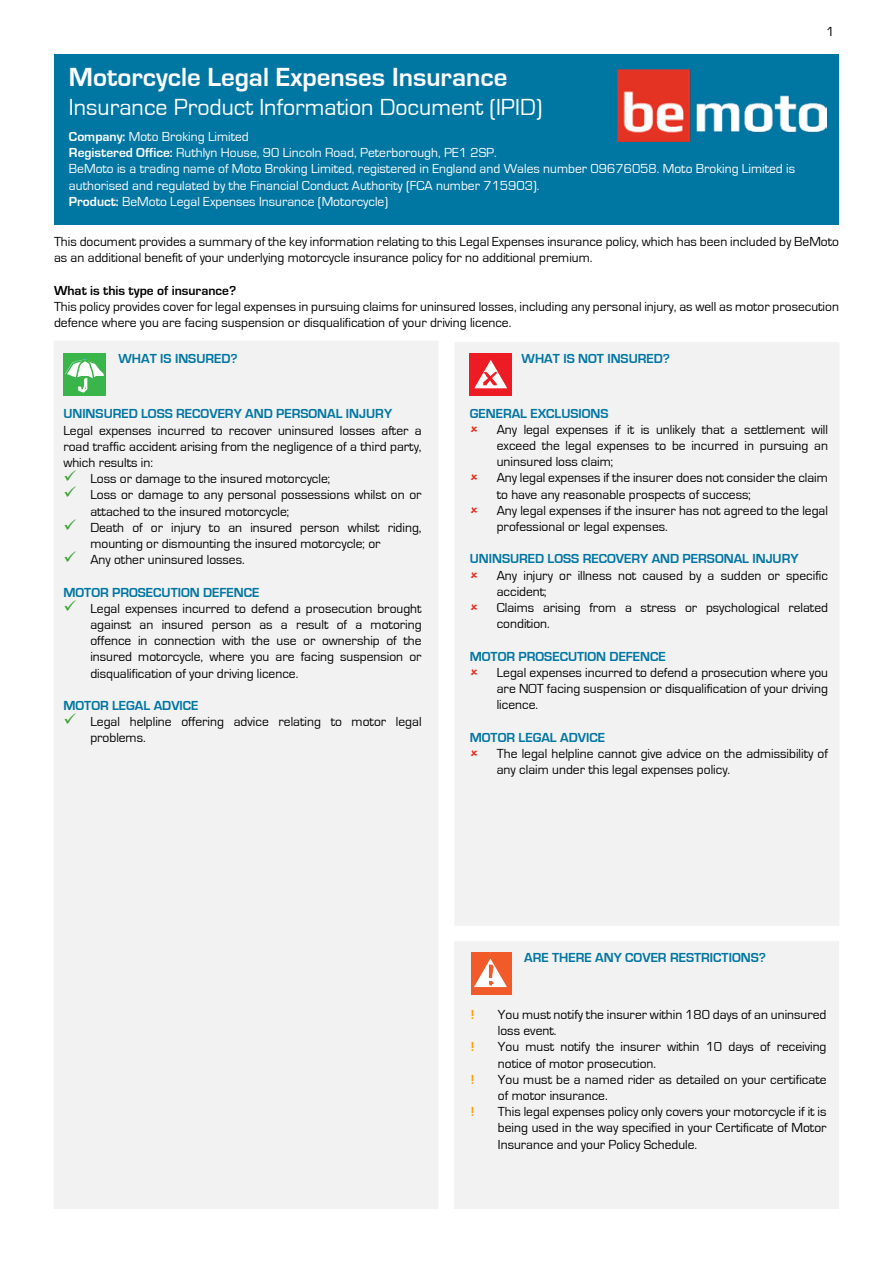
<style>
.page{position:relative;width:893px;height:1263px;background:#fff}
.page>*{position:absolute;margin:0;border:0;box-sizing:border-box;transform-origin:0 0}
.t1{font:700 27px "Eurostile";color:#fff}
.t2{font:24px "Eurostile";color:#fff}
.t3{font:13.5px/16.2px "Eurostile";color:#000}
.t4{font:13.5px/16.2px "Eurostile";color:#fff}
.t5{font:700 13.5px "Eurostile";color:#0076a3}
.t6{font:700 13.5px "Eurostile";color:#000}
.t7{font:700 13.5px "Eurostile";color:#ff9b00}
.s1{font-weight:700}
.s2{color:#3fa535}
</style>
<div class="page">
<div style="left:54px;top:54px;width:785px;height:170px;background:#0076a3"></div>
<img style="left:618px;top:69px;width:208px;height:73px">
<div style="left:54px;top:341px;width:385px;height:868px;background:#f2f2f2"></div>
<div style="left:63px;top:354px;width:42px;height:42px;background:#39b54a"></div>
<svg style="left:65px;top:357px;width:39px;height:36px"></svg>
<div style="left:454px;top:342px;width:385px;height:584px;background:#f2f2f2"></div>
<div style="left:470px;top:354px;width:42px;height:42px;background:#ed1c24"></div>
<svg style="left:474px;top:360px;width:33px;height:28px"></svg>
<div style="left:454px;top:941px;width:385px;height:268px;background:#f2f2f2"></div>
<div style="left:471px;top:952px;width:40px;height:42px;background:#f15a29"></div>
<svg style="left:474px;top:958px;width:33px;height:29px"></svg>
<p class="t3" style="left:826px;top:23px;width:10px">1</p>
<h1 class="t1" style="left:69px;top:63px;width:440px">Motorcycle Legal Expenses Insurance</h1>
<h2 class="t2" style="left:69px;top:94px;width:475px">Insurance Product Information Document (IPID)</h2>
<p class="t4" style="left:69px;top:129px;width:728px"><span class="s1">Company:</span> Moto Broking Limited<br><span class="s1">Registered Office:</span> Ruthlyn House, 90 Lincoln Road, Peterborough, PE1 2SP.<br>BeMoto is a trading name of Moto Broking Limited, registered in England and Wales number 09676058. Moto Broking Limited is authorised and regulated by the Financial Conduct Authority (FCA number 715903).<br><span class="s1">Product:</span> BeMoto Legal Expenses Insurance (Motorcycle)</p>
<p class="t3" style="left:54px;top:234px;width:786px">This document provides a summary of the key information relating to this Legal Expenses insurance policy, which has been included by BeMoto as an additional benefit of your underlying motorcycle insurance policy for no additional premium.</p>
<p class="t6" style="left:54px;top:283px;width:184px">What is this type of insurance?</p>
<p class="t3" style="left:54px;top:299px;width:786px">This policy provides cover for legal expenses in pursuing claims for uninsured losses, including any personal injury, as well as motor prosecution defence where you are facing suspension or disqualification of your driving licence.</p>
<p class="t5" style="left:118px;top:351px;width:121px">WHAT IS INSURED?</p>
<p class="t5" style="left:522px;top:351px;width:150px">WHAT IS NOT INSURED?</p>
<p class="t5" style="left:63px;top:407px;width:330px">UNINSURED LOSS RECOVERY AND PERSONAL INJURY</p>
<p class="t3" style="left:63px;top:422px;width:360px;text-align:justify">Legal expenses incurred to recover uninsured losses after a road traffic accident arising from the negligence of a third party, which results in:</p>
<p class="t3" style="left:63px;top:471px;width:268px"><span class="s2">✓</span> Loss or damage to the insured motorcycle;</p>
<p class="t3" style="left:90px;top:487px;width:333px;text-indent:-27px"><span class="s2">✓</span> Loss or damage to any personal possessions whilst on or attached to the insured motorcycle;</p>
<p class="t3" style="left:90px;top:519px;width:333px;text-indent:-27px"><span class="s2">✓</span> Death of or injury to an insured person whilst riding, mounting or dismounting the insured motorcycle; or</p>
<p class="t3" style="left:63px;top:552px;width:183px"><span class="s2">✓</span> Any other uninsured losses.</p>
<p class="t5" style="left:63px;top:585px;width:198px">MOTOR PROSECUTION DEFENCE</p>
<p class="t3" style="left:90px;top:600px;width:333px;text-align:justify;text-indent:-27px"><span class="s2">✓</span> Legal expenses incurred to defend a prosecution brought against an insured person as a result of a motoring offence in connection with the use or ownership of the insured motorcycle, where you are facing suspension or disqualification of your driving licence.</p>
<p class="t5" style="left:63px;top:698px;width:137px">MOTOR LEGAL ADVICE</p>
<p class="t3" style="left:90px;top:714px;width:333px;text-indent:-27px"><span class="s2">✓</span> Legal helpline offering advice relating to motor legal problems.</p>
<p class="t5" style="left:470px;top:406px;width:140px">GENERAL EXCLUSIONS</p>
<p class="t3" style="left:497px;top:421px;width:333px">Any legal expenses if it is unlikely that a settlement will exceed the legal expenses to be incurred in pursuing an uninsured loss claim;<br>Any legal expenses if the insurer does not consider the claim to have any reasonable prospects of success;<br>Any legal expenses if the insurer has not agreed to the legal professional or legal expenses.</p>
<p class="t5" style="left:470px;top:552px;width:330px">UNINSURED LOSS RECOVERY AND PERSONAL INJURY</p>
<p class="t3" style="left:497px;top:567px;width:333px">Any injury or illness not caused by a sudden or specific accident;<br>Claims arising from a stress or psychological related condition.</p>
<p class="t5" style="left:470px;top:649px;width:198px">MOTOR PROSECUTION DEFENCE</p>
<p class="t3" style="left:497px;top:664px;width:333px;text-align:justify">Legal expenses incurred to defend a prosecution where you are NOT facing suspension or disqualification of your driving licence.</p>
<p class="t5" style="left:470px;top:730px;width:137px">MOTOR LEGAL ADVICE</p>
<p class="t3" style="left:497px;top:745px;width:333px">The legal helpline cannot give advice on the admissibility of any claim under this legal expenses policy.</p>
<p class="t5" style="left:524px;top:950px;width:243px">ARE THERE ANY COVER RESTRICTIONS?</p>
<p class="t7" style="left:471px;top:1007px;width:5px">!</p>
<p class="t3" style="left:498px;top:1007px;width:330px">You must notify the insurer within 180 days of an uninsured loss event.</p>
<p class="t7" style="left:471px;top:1039px;width:5px">!</p>
<p class="t3" style="left:498px;top:1039px;width:330px">You must notify the insurer within 10 days of receiving notice of motor prosecution.</p>
<p class="t7" style="left:471px;top:1072px;width:5px">!</p>
<p class="t3" style="left:498px;top:1071px;width:330px">You must be a named rider as detailed on your certificate of motor insurance.</p>
<p class="t7" style="left:471px;top:1104px;width:5px">!</p>
<p class="t3" style="left:498px;top:1104px;width:330px;text-align:justify">This legal expenses policy only covers your motorcycle if it is being used in the way specified in your Certificate of Motor Insurance and your Policy Schedule.</p>
</div>
